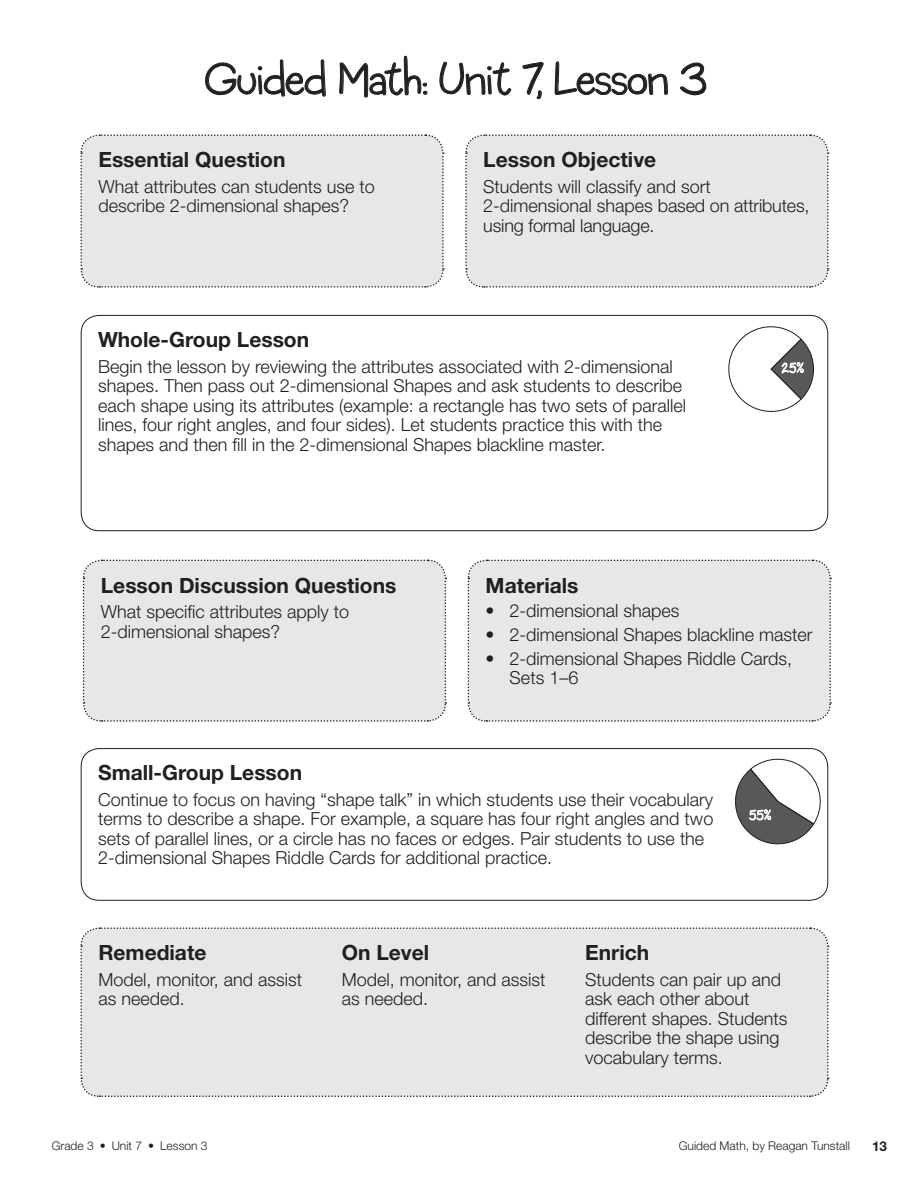
<style>
.page{position:relative;width:911px;height:1181px;background:#fff}
.page>*{position:absolute;margin:0;border:0;box-sizing:border-box;transform-origin:0 0}
.t1{font:48px "Coop Forged";letter-spacing:-.005em;color:#231f20}
.t2{font:700 21px "Helvetica Neue LT Std";color:#231f20}
.t3{font:300 18px/19.5px "Helvetica Neue LT Std";color:#231f20}
.t4{font:700 13.5px "Helvetica Neue LT Std";color:#231f20}
.t5{font:300 12px "Helvetica Neue LT Std";color:#231f20}
</style>
<div class="page">
<svg style="left:205px;top:59px;width:121px;height:38px"></svg>
<svg style="left:339px;top:56px;width:88px;height:42px"></svg>
<svg style="left:440px;top:62px;width:71px;height:33px"></svg>
<svg style="left:523px;top:62px;width:21px;height:37px"></svg>
<svg style="left:555px;top:62px;width:113px;height:34px"></svg>
<svg style="left:680px;top:62px;width:26px;height:33px"></svg>
<div style="left:80px;top:134px;width:364px;height:154px;background:#e6e7e9"></div>
<div style="left:81px;top:315px;width:747px;height:216px;border:1px solid #231f20;border-radius:18px"></div>
<svg style="left:728px;top:326px;width:86px;height:86px"></svg>
<div style="left:81px;top:748px;width:747px;height:153px;border:1px solid #231f20;border-radius:18px"></div>
<svg style="left:735px;top:754px;width:88px;height:91px"></svg>
<div style="left:80px;top:927px;width:749px;height:170px;background:#e6e7e9"></div>
<div style="left:82px;top:559px;width:365px;height:163px;background:#e6e7e9"></div>
<div style="left:467px;top:559px;width:365px;height:163px;background:#e6e7e9"></div>
<div style="left:465px;top:134px;width:364px;height:154px;background:#e6e7e9"></div>
<h1 class="t1" style="left:205px;top:50px;width:504px">Guided Math: Unit 7, Lesson 3</h1>
<p class="t2" style="left:98px;top:147px;width:189px">Essential Question</p>
<p class="t3" style="left:98px;top:176px;width:278px">What attributes can students use to describe 2-dimensional shapes?</p>
<p class="t2" style="left:483px;top:147px;width:175px">Lesson Objective</p>
<p class="t3" style="left:483px;top:176px;width:328px">Students will classify and sort<br>2-dimensional shapes based on attributes, using formal language.</p>
<p class="t2" style="left:98px;top:327px;width:213px">Whole-Group Lesson</p>
<p class="t3" style="left:98px;top:356px;width:590px">Begin the lesson by reviewing the attributes associated with 2-dimensional shapes. Then pass out 2-dimensional Shapes and ask students to describe each shape using its attributes (example: a rectangle has two sets of parallel lines, four right angles, and four sides). Let students practice this with the shapes and then fill in the 2-dimensional Shapes blackline master.</p>
<p class="t2" style="left:101px;top:572px;width:297px">Lesson Discussion Questions</p>
<p class="t3" style="left:101px;top:601px;width:250px">What specific attributes apply to<br>2-dimensional shapes?</p>
<p class="t2" style="left:486px;top:572px;width:94px">Materials</p>
<p class="t3" style="left:486px;top:600px;width:195px">• 2-dimensional shapes</p>
<p class="t3" style="left:486px;top:624px;width:328px">• 2-dimensional Shapes blackline master</p>
<p class="t3" style="left:510px;top:648px;width:284px;text-indent:-24px">• 2-dimensional Shapes Riddle Cards,<br>Sets 1–6</p>
<p class="t2" style="left:98px;top:760px;width:206px">Small-Group Lesson</p>
<p class="t3" style="left:98px;top:789px;width:617px">Continue to focus on having “shape talk” in which students use their vocabulary terms to describe a shape. For example, a square has four right angles and two sets of parallel lines, or a circle has no faces or edges. Pair students to use the 2-dimensional Shapes Riddle Cards for additional practice.</p>
<p class="t2" style="left:98px;top:940px;width:110px">Remediate</p>
<p class="t3" style="left:98px;top:969px;width:205px">Model, monitor, and assist as needed.</p>
<p class="t2" style="left:342px;top:940px;width:89px">On Level</p>
<p class="t3" style="left:342px;top:969px;width:205px">Model, monitor, and assist as needed.</p>
<p class="t2" style="left:585px;top:940px;width:66px">Enrich</p>
<p class="t3" style="left:585px;top:969px;width:204px">Students can pair up and ask each other about different shapes. Students describe the shape using vocabulary terms.</p>
<p class="t5" style="left:52px;top:1138px;width:157px">Grade 3 • Unit 7 • Lesson 3</p>
<p class="t5" style="left:679px;top:1138px;width:173px">Guided Math, by Reagan Tunstall</p>
<p class="t4" style="left:872px;top:1138px;width:17px">13</p>
</div>
